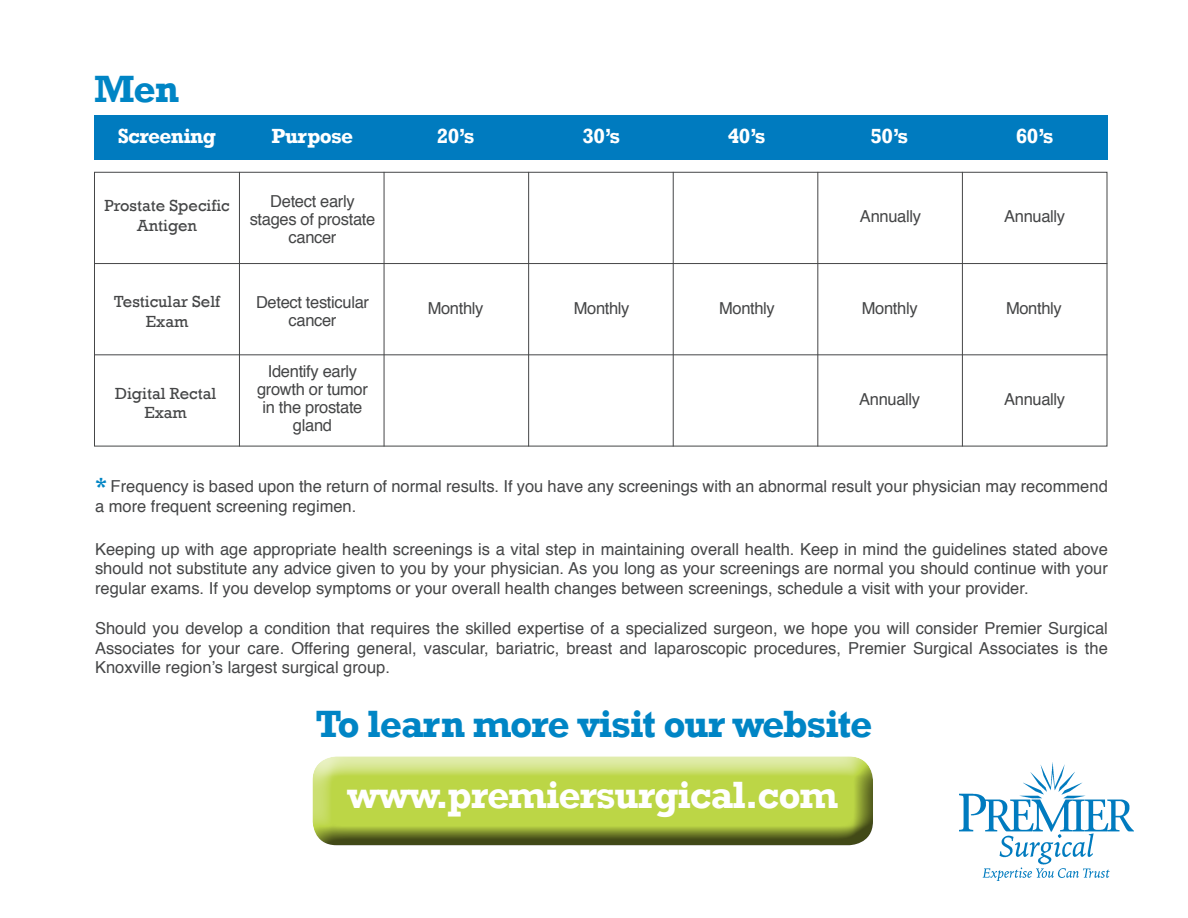
<style>
.page{position:relative;width:1188px;height:918px;background:#fff}
.page>*{position:absolute;margin:0;border:0;box-sizing:border-box;transform-origin:0 0}
.t1{font:700 39px "Rockwell";letter-spacing:-.03em;color:#0085c5}
.t2{font:700 39px "Rockwell";letter-spacing:-.03em;color:#fff}
.t3{font:700 21px "Rockwell";letter-spacing:-.03em;color:#fff}
.t4{font:16.5px/19.8px "Helvetica";color:#454647;text-align:justify}
.t5{font:16.5px "Helvetica";letter-spacing:-.02em;color:#454647}
.t6{font:16.5px "Rockwell";color:#454647}
.s1{font-family:"Rockwell";font-weight:700;font-size:21px;color:#0085c5}
</style>
<div class="page">
<div style="left:94px;top:116px;width:1013px;height:44px;background:#007bbf"></div>
<hr style="left:239px;top:172px;width:1px;height:274px;background:#454647">
<hr style="left:384px;top:172px;width:1px;height:274px;background:#454647">
<hr style="left:528px;top:172px;width:1px;height:274px;background:#454647">
<hr style="left:673px;top:172px;width:1px;height:274px;background:#454647">
<hr style="left:817px;top:172px;width:1px;height:274px;background:#454647">
<hr style="left:962px;top:172px;width:1px;height:274px;background:#454647">
<hr style="left:94px;top:263px;width:1013px;height:1px;background:#454647">
<hr style="left:94px;top:354px;width:1013px;height:1px;background:#454647">
<div style="left:304px;top:757px;width:578px;height:96px;background:#231f20;opacity:.75"></div>
<img style="left:959px;top:763px;width:175px;height:117px">
<p class="t1" style="left:94px;top:65px;width:87px">Men</p>
<p class="t3" style="left:118px;top:123px;width:100px">Screening</p>
<p class="t3" style="left:272px;top:123px;width:83px">Purpose</p>
<p class="t3" style="left:437px;top:123px;width:39px">20’s</p>
<p class="t3" style="left:582px;top:123px;width:39px">30’s</p>
<p class="t3" style="left:728px;top:123px;width:39px">40’s</p>
<p class="t3" style="left:870px;top:123px;width:39px">50’s</p>
<p class="t3" style="left:1016px;top:123px;width:39px">60’s</p>
<p class="t6" style="left:105px;top:196px;width:127px">Prostate Specific</p>
<p class="t6" style="left:137px;top:215px;width:61px">Antigen</p>
<p class="t5" style="left:270px;top:188px;width:86px">Detect early</p>
<p class="t5" style="left:250px;top:206px;width:127px">stages of prostate</p>
<p class="t4" style="left:289px;top:227px;width:49px">cancer</p>
<p class="t6" style="left:114px;top:292px;width:107px">Testicular Self</p>
<p class="t6" style="left:146px;top:312px;width:44px">Exam</p>
<p class="t6" style="left:115px;top:383px;width:103px">Digital Rectal</p>
<p class="t6" style="left:144px;top:403px;width:44px">Exam</p>
<p class="t5" style="left:256px;top:290px;width:115px">Detect testicular</p>
<p class="t4" style="left:289px;top:311px;width:49px">cancer</p>
<p class="t5" style="left:268px;top:359px;width:91px">Identify early</p>
<p class="t5" style="left:257px;top:377px;width:112px">growth or tumor</p>
<p class="t5" style="left:263px;top:395px;width:101px">in the prostate</p>
<p class="t4" style="left:293px;top:416px;width:41px">gland</p>
<p class="t5" style="left:860px;top:203px;width:62px">Annually</p>
<p class="t5" style="left:1004px;top:203px;width:62px">Annually</p>
<p class="t5" style="left:428px;top:296px;width:57px">Monthly</p>
<p class="t5" style="left:574px;top:296px;width:57px">Monthly</p>
<p class="t5" style="left:719px;top:296px;width:57px">Monthly</p>
<p class="t5" style="left:862px;top:296px;width:57px">Monthly</p>
<p class="t5" style="left:1006px;top:296px;width:57px">Monthly</p>
<p class="t5" style="left:859px;top:387px;width:62px">Annually</p>
<p class="t5" style="left:1004px;top:387px;width:62px">Annually</p>
<p class="t4" style="left:95px;top:477px;width:1014px"><span class="s1">*</span> Frequency is based upon the return of normal results. If you have any screenings with an abnormal result your physician may recommend a more frequent screening regimen.</p>
<p class="t4" style="left:95px;top:539px;width:1014px">Keeping up with age appropriate health screenings is a vital step in maintaining overall health. Keep in mind the guidelines stated above should not substitute any advice given to you by your physician. As you long as your screenings are normal you should continue with your regular exams. If you develop symptoms or your overall health changes between screenings, schedule a visit with your provider.</p>
<p class="t4" style="left:95px;top:619px;width:1014px">Should you develop a condition that requires the skilled expertise of a specialized surgeon, we hope you will consider Premier Surgical Associates for your care. Offering general, vascular, bariatric, breast and laparoscopic procedures, Premier Surgical Associates is the Knoxville region’s largest surgical group.</p>
<p class="t1" style="left:315px;top:700px;width:559px">To learn more visit our website</p>
<p class="t2" style="left:347px;top:772px;width:492px">www.premiersurgical.com</p>
</div>
